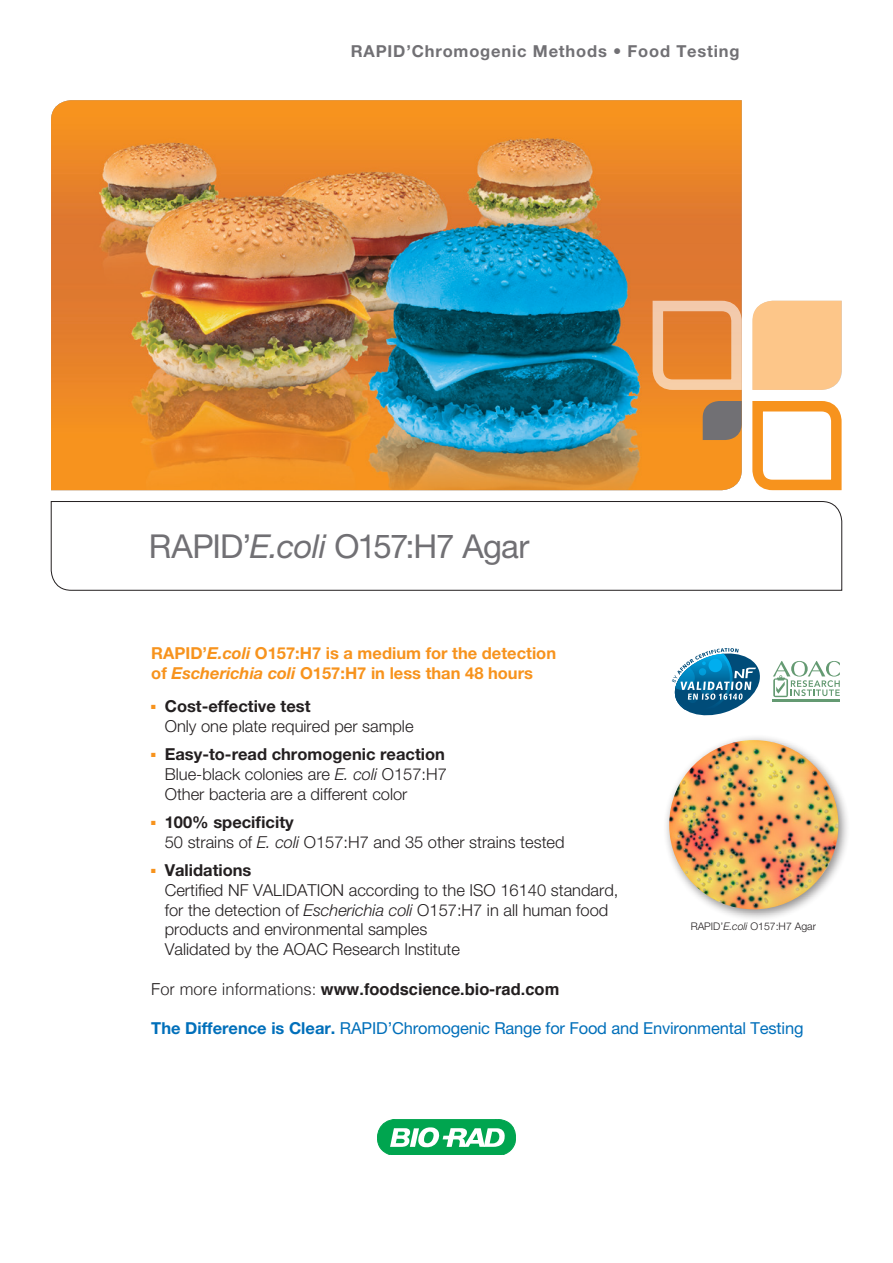
<style>
.page{position:relative;width:893px;height:1263px;background:#fff}
.page>*{position:absolute;margin:0;border:0;box-sizing:border-box;transform-origin:0 0}
.t1{font:33px "Helvetica Neue LT Std";letter-spacing:-.025em;color:#717074}
.t2{font:300 16.5px/19.8px "Helvetica Neue LT Std";color:#231f20}
.t3{font:700 16.5px/19.8px "Helvetica Neue LT Std";color:#f7931d}
.t4{font:16.5px "Helvetica Neue LT Std";letter-spacing:-.01em;color:#006fba}
.t5{font:700 16.5px "Helvetica";color:#231f20}
.t6{font:700 16.5px "Helvetica Neue LT Std";letter-spacing:.05em;color:#717074}
.t7{font:300 10.5px "Helvetica Neue LT Std";color:#231f20}
.s1{font-style:italic}
.s2{font-weight:700}
.s3{font-weight:300}
</style>
<div class="page">
<svg style="left:377px;top:1119px;width:139px;height:36px"></svg>
<img style="left:51px;top:100px;width:691px;height:390px">
<svg style="left:51px;top:501px;width:791px;height:90px"></svg>
<svg style="left:672px;top:648px;width:88px;height:67px"></svg>
<hr style="left:772px;top:699px;width:68px;height:3px;background:#649a72">
<svg style="left:773px;top:661px;width:67px;height:36px"></svg>
<div style="left:663px;top:734px;width:188px;height:187px;background:#231f20;opacity:.5"></div>
<img style="left:669px;top:740px;width:169px;height:169px;border-radius:85px">
<svg style="left:647px;top:295px;width:195px;height:196px"></svg>
<p class="t6" style="left:351px;top:41px;width:390px">RAPID’Chromogenic Methods • Food Testing</p>
<h1 class="t1" style="left:149px;top:526px;width:382px">RAPID’<span class="s1">E.coli</span> O157:H7 Agar</h1>
<p class="t3" style="left:151px;top:643px;width:406px">RAPID’<span class="s1">E.coli</span> O157:H7 is a medium for the detection of <span class="s1">Escherichia coli</span> O157:H7 in less than 48 hours</p>
<p class="t2" style="left:165px;top:696px;width:250px;text-indent:-13px"><sup>■</sup> <span class="s2">Cost-effective test<br></span>Only one plate required per sample</p>
<p class="t2" style="left:165px;top:744px;width:284px;text-indent:-13px"><sup>■</sup> <span class="s2">Easy-to-read chromogenic reaction<br></span>Blue-black colonies are <span class="s1">E. coli</span> O157:H7<br>Other bacteria are a different color</p>
<p class="t2" style="left:165px;top:812px;width:401px;text-indent:-13px"><sup>■</sup> <span class="s2">100% specificity<br></span>50 strains of <span class="s1">E. coli</span> O157:H7 and 35 other strains tested</p>
<p class="t2" style="left:165px;top:860px;width:455px;text-indent:-13px"><sup>■</sup> <span class="s2">Validations<br></span>Certified NF VALIDATION according to the ISO 16140 standard, for the detection of <span class="s1">Escherichia coli</span> O157:H7 in all human food products and environmental samples<br>Validated by the AOAC Research Institute</p>
<p class="t5" style="left:151px;top:976px;width:410px"><span class="s3">For more informations:</span> www.foodscience.bio-rad.com</p>
<p class="t4" style="left:151px;top:1019px;width:654px"><span class="s2">The Difference is Clear.</span> RAPID’Chromogenic Range for Food and Environmental Testing</p>
<p class="t7" style="left:691px;top:920px;width:127px">RAPID’<span class="s1">E.coli</span> O157:H7 Agar</p>
</div>
